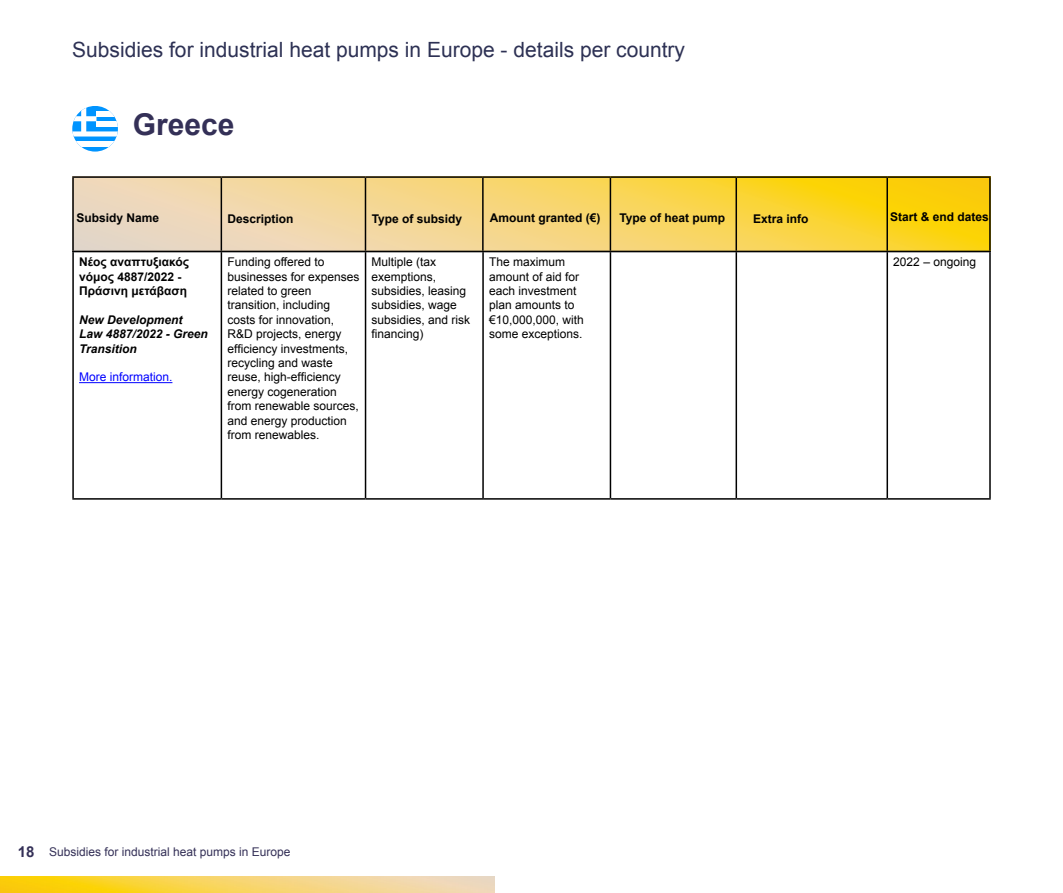
<style>
.page{position:relative;width:1063px;height:893px;background:#fff}
.page>*{position:absolute;margin:0;border:0;box-sizing:border-box;transform-origin:0 0}
.t1{font:700 30px "Arial";color:#343057}
.t2{font:21px "Arial";color:#2d3154}
.t3{font:12px/14.4px "Arial";color:#000}
.t4{font:700 12px/14.4px "Arial";color:#000}
.t5{font:italic 700 12px/14.4px "Arial";color:#000}
.t6{font:12px "Arial";color:#343057}
.t7{font:12px "Arial";color:#00f}
.s1{font-weight:700;font-size:15px}
</style>
<div class="page">
<img style="left:0;top:877px;width:494px;height:16px">
<svg style="left:72px;top:106px;width:46px;height:46px"></svg>
<svg style="left:72px;top:106px;width:46px;height:31px"></svg>
<div style="left:96px;top:111px;width:22px;height:5px;background:#fff"></div>
<div style="left:96px;top:121px;width:22px;height:5px;background:#fff"></div>
<div style="left:72px;top:142px;width:46px;height:5px;background:#fff"></div>
<hr style="left:72px;top:252px;width:2px;height:246px;background:#000">
<hr style="left:221px;top:252px;width:1px;height:246px;background:#000">
<hr style="left:365px;top:252px;width:1px;height:246px;background:#000">
<hr style="left:482px;top:252px;width:2px;height:246px;background:#000">
<hr style="left:610px;top:252px;width:1px;height:246px;background:#000">
<hr style="left:736px;top:252px;width:1px;height:246px;background:#000">
<hr style="left:887px;top:252px;width:1px;height:246px;background:#000">
<hr style="left:989px;top:252px;width:2px;height:246px;background:#000">
<hr style="left:72px;top:498px;width:149px;height:2px;background:#000">
<hr style="left:221px;top:498px;width:145px;height:2px;background:#000">
<hr style="left:366px;top:498px;width:117px;height:2px;background:#000">
<hr style="left:483px;top:498px;width:127px;height:2px;background:#000">
<hr style="left:610px;top:498px;width:126px;height:2px;background:#000">
<hr style="left:736px;top:498px;width:151px;height:2px;background:#000">
<hr style="left:887px;top:498px;width:104px;height:2px;background:#000">
<hr style="left:79px;top:382px;width:93px;height:1px;background:#00f">
<img style="left:74px;top:178px;width:915px;height:73px">
<hr style="left:72px;top:176px;width:149px;height:2px;background:#000">
<hr style="left:72px;top:178px;width:2px;height:73px;background:#000">
<hr style="left:221px;top:176px;width:144px;height:2px;background:#000">
<hr style="left:221px;top:178px;width:1px;height:73px;background:#000">
<hr style="left:365px;top:176px;width:118px;height:2px;background:#000">
<hr style="left:365px;top:178px;width:1px;height:73px;background:#000">
<hr style="left:483px;top:176px;width:127px;height:2px;background:#000">
<hr style="left:482px;top:178px;width:2px;height:73px;background:#000">
<hr style="left:610px;top:176px;width:126px;height:2px;background:#000">
<hr style="left:610px;top:178px;width:1px;height:73px;background:#000">
<hr style="left:736px;top:176px;width:151px;height:2px;background:#000">
<hr style="left:736px;top:178px;width:1px;height:73px;background:#000">
<hr style="left:887px;top:176px;width:104px;height:2px;background:#000">
<hr style="left:887px;top:178px;width:1px;height:73px;background:#000">
<hr style="left:989px;top:178px;width:2px;height:73px;background:#000">
<hr style="left:72px;top:251px;width:149px;height:1px;background:#000">
<hr style="left:221px;top:251px;width:144px;height:1px;background:#000">
<hr style="left:365px;top:251px;width:118px;height:1px;background:#000">
<hr style="left:483px;top:251px;width:127px;height:1px;background:#000">
<hr style="left:610px;top:251px;width:126px;height:1px;background:#000">
<hr style="left:736px;top:251px;width:151px;height:1px;background:#000">
<hr style="left:887px;top:251px;width:104px;height:1px;background:#000">
<h2 class="t2" style="left:72px;top:36px;width:614px">Subsidies for industrial heat pumps in Europe - details per country</h2>
<h1 class="t1" style="left:133px;top:105px;width:103px">Greece</h1>
<p class="t4" style="left:77px;top:211px;width:84px">Subsidy Name</p>
<p class="t4" style="left:228px;top:212px;width:68px">Description</p>
<p class="t4" style="left:372px;top:212px;width:92px">Type of subsidy</p>
<p class="t4" style="left:490px;top:211px;width:112px">Amount granted (€)</p>
<p class="t4" style="left:619px;top:211px;width:107px">Type of heat pump</p>
<p class="t4" style="left:753px;top:212px;width:57px">Extra info</p>
<p class="t4" style="left:890px;top:210px;width:100px">Start &amp; end dates</p>
<p class="t4" style="left:79px;top:255px;width:111px">Νέος αναπτυξιακός νόμος 4887/2022 -<br>Πράσινη μετάβαση</p>
<p class="t5" style="left:79px;top:313px;width:130px">New Development<br>Law 4887/2022 - Green<br>Transition</p>
<p class="t7" style="left:79px;top:369px;width:95px">More information.</p>
<p class="t3" style="left:227px;top:255px;width:134px">Funding offered to businesses for expenses related to green transition, including costs for innovation,<br>R&amp;D projects, energy efficiency investments, recycling and waste reuse, high-efficiency energy cogeneration from renewable sources, and energy production from renewables.</p>
<p class="t3" style="left:372px;top:255px;width:100px">Multiple (tax exemptions, subsidies, leasing subsidies, wage subsidies, and risk financing)</p>
<p class="t3" style="left:489px;top:255px;width:96px">The maximum amount of aid for each investment plan amounts to €10,000,000, with some exceptions.</p>
<p class="t3" style="left:893px;top:255px;width:84px">2022 – ongoing</p>
<p class="t6" style="left:18px;top:844px;width:274px"><span class="s1">18</span> Subsidies for industrial heat pumps in Europe</p>
</div>
